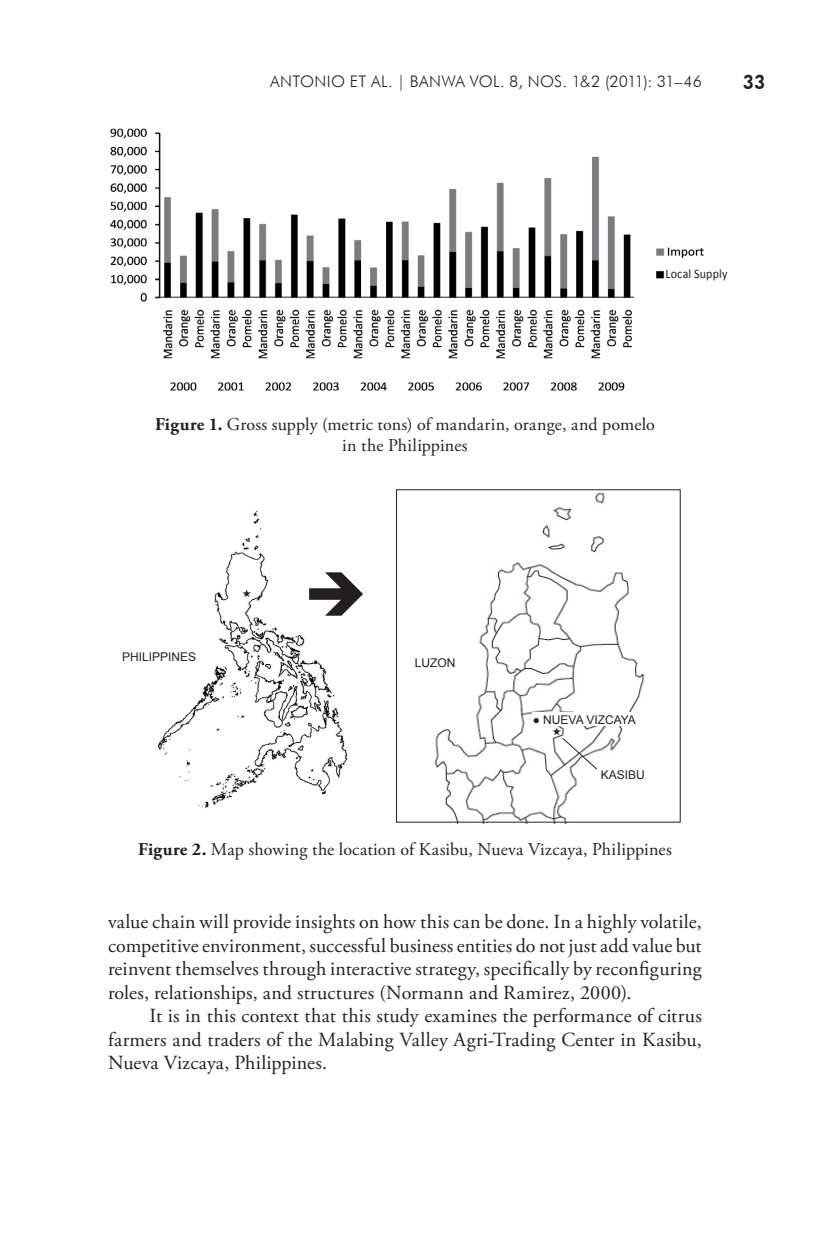
<style>
.page{position:relative;width:828px;height:1260px;background:#fff}
.page>*{position:absolute;margin:0;border:0;box-sizing:border-box;transform-origin:0 0}
.t1{font:20px/23.6px "Adobe Garamond Pro";letter-spacing:.01em;color:#231f20;text-align:justify}
.t2{font:800 19.8px "Futura BT";color:#231f20;scale:.91 1}
.t3{font:18px "Adobe Garamond Pro";letter-spacing:.01em;color:#231f20}
.t4{font:300 16px "Futura BT";letter-spacing:.025em;color:#231f20}
.t5{font:13px "Calibri";letter-spacing:.02em;color:#231f20;scale:.92 1}
.t6{font:12px "Arial";color:#231f20}
.s1{font-weight:700}
</style>
<div class="page">
<img style="left:110px;top:128px;width:594px;height:263px">
<hr style="left:155px;top:297px;width:479px;height:1px;background:#231f20">
<div style="left:665px;top:269px;width:84px;height:16px;background:#fff"></div>
<img style="left:434px;top:492px;width:211px;height:329px">
<div style="left:396px;top:489px;width:285px;height:334px;border:1px solid #231f20"></div>
<div style="left:533px;top:713px;width:114px;height:13px;background:#fff"></div>
<div style="left:415px;top:656px;width:52px;height:13px;background:#fff"></div>
<img style="left:158px;top:510px;width:190px;height:298px">
<div style="left:122px;top:647px;width:81px;height:20px;background:#fff"></div>
<svg style="left:553px;top:727px;width:45px;height:44px"></svg>
<svg style="left:243px;top:589px;width:8px;height:8px"></svg>
<svg style="left:309px;top:572px;width:39px;height:44px"></svg>
<p class="t4" style="left:270px;top:71px;width:433px">ANTONIO ET AL. | BANWA VOL. 8, NOS. 1&amp;2 (2011): 31–46</p>
<p class="t2" style="left:743px;top:70px;width:13px">33</p>
<p class="t5" style="left:665px;top:266px;width:69px">Local Supply</p>
<p class="t3" style="left:155px;top:413px;width:501px"><span class="s1">Figure 1.</span> Gross supply (metric tons) of mandarin, orange, and pomelo</p>
<p class="t3" style="left:342px;top:435px;width:127px">in the Philippines</p>
<p class="t6" style="left:122px;top:649px;width:76px">PHILIPPINES</p>
<p class="t6" style="left:415px;top:655px;width:42px">LUZON</p>
<p class="t6" style="left:533px;top:712px;width:105px">● NUEVA VIZCAYA</p>
<p class="t6" style="left:601px;top:767px;width:46px">KASIBU</p>
<p class="t3" style="left:138px;top:839px;width:535px"><span class="s1">Figure 2.</span> Map showing the location of Kasibu, Nueva Vizcaya, Philippines</p>
<p class="t1" style="left:108px;top:911px;width:595px">value chain will provide insights on how this can be done. In a highly volatile, competitive environment, successful business entities do not just add value but reinvent themselves through interactive strategy, specifically by reconfiguring roles, relationships, and structures (Normann and Ramirez, 2000).</p>
<p class="t1" style="left:108px;top:1005px;width:595px;text-indent:42px">It is in this context that this study examines the performance of citrus farmers and traders of the Malabing Valley Agri-Trading Center in Kasibu, Nueva Vizcaya, Philippines.</p>
</div>
